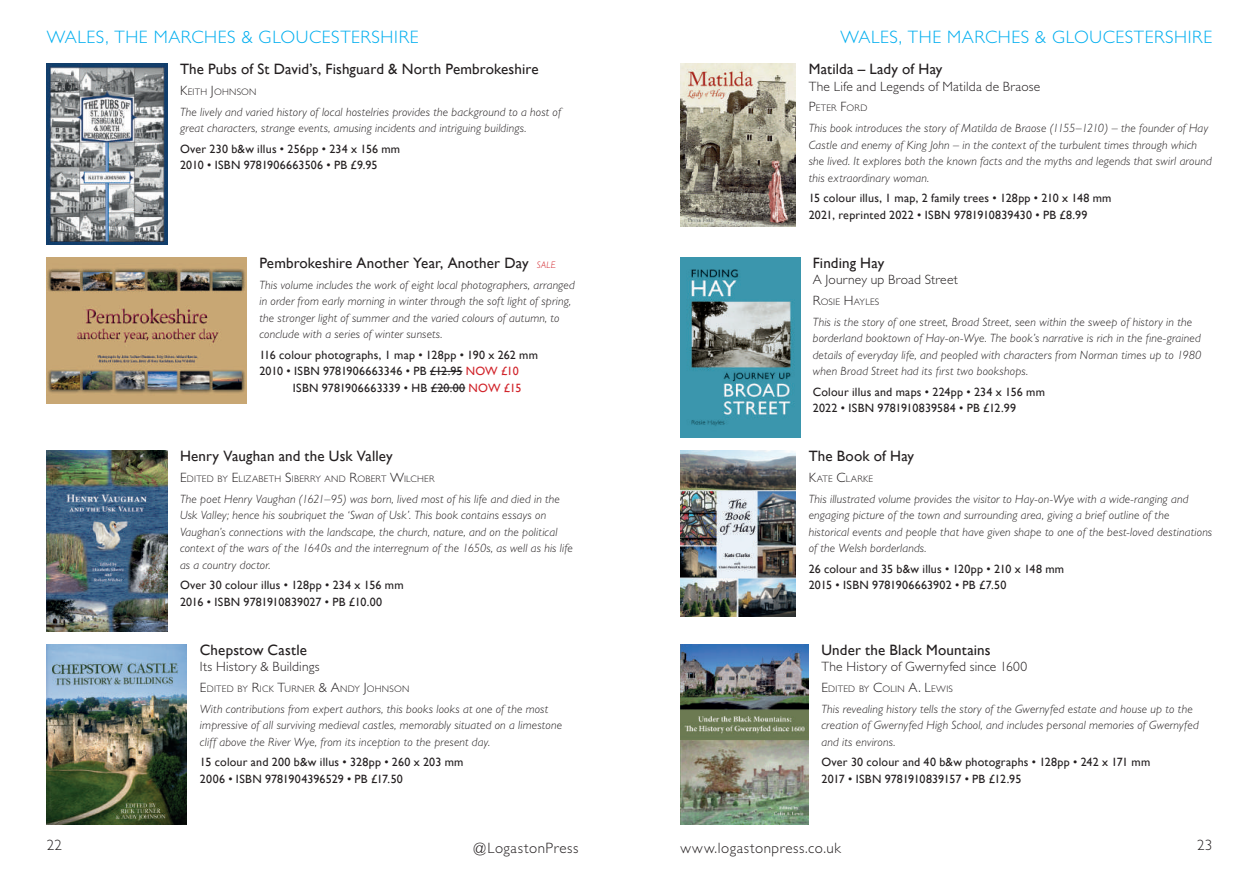
<style>
.page{position:relative;width:1259px;height:893px;background:#fff}
.page>*{position:absolute;margin:0;border:0;box-sizing:border-box;transform-origin:0 0}
.t1{font:300 18px "Gill Sans";letter-spacing:.035em;color:#00aeef}
.t2{font:15px "Gill Sans";letter-spacing:.01em;color:#231f20}
.t3{font:300 15px "Gill Sans";letter-spacing:.035em;color:#231f20}
.t4{font:300 13.5px "Gill Sans";letter-spacing:.015em;color:#231f20}
.t5{font:italic 300 12px/16.5px "Gill Sans";letter-spacing:.015em;color:#231f20}
.t6{font:12px/16.5px "Gill Sans";letter-spacing:.015em;color:#231f20}
.t7{font:300 9.45px "Gill Sans";letter-spacing:.025em;color:#231f20}
.s1{font-size:13.5px}
.s2{font-weight:300;font-style:italic;font-size:9.45px;color:#d1232a}
.s3{color:#d1232a}
</style>
<div class="page">
<img style="left:680px;top:451px;width:116px;height:165px">
<img style="left:680px;top:644px;width:128px;height:181px">
<img style="left:47px;top:451px;width:120px;height:180px">
<img style="left:47px;top:644px;width:140px;height:181px">
<img style="left:680px;top:257px;width:120px;height:181px">
<img style="left:680px;top:64px;width:116px;height:163px">
<hr style="left:430px;top:371px;width:32px;height:1px;background:#231f20">
<hr style="left:431px;top:388px;width:34px;height:1px;background:#231f20">
<img style="left:47px;top:257px;width:200px;height:147px">
<img style="left:47px;top:64px;width:120px;height:180px">
<h1 class="t1" style="left:47px;top:26px;width:237px">WALES, THE MARCHES &amp; Gloucestershire</h1>
<h1 class="t1" style="left:840px;top:26px;width:237px">WALES, THE MARCHES &amp; Gloucestershire</h1>
<p class="t2" style="left:180px;top:60px;width:360px">The Pubs of St David’s, Fishguard &amp; North Pembrokeshire</p>
<p class="t7" style="left:180px;top:86px;width:78px"><span class="s1">K</span>EITH <span class="s1">J</span>OHNSON</p>
<p class="t5" style="left:180px;top:104px;width:382px">The lively and varied history of local hostelries provides the background to a host of great characters, strange events, amusing incidents and intriguing buildings.</p>
<p class="t6" style="left:180px;top:141px;width:222px">Over 230 b&amp;w illus • 256pp • 234 x 156 mm<br>2010 • ISBN 9781906663506 • PB £9.95</p>
<p class="t2" style="left:259px;top:254px;width:298px">Pembrokeshire Another Year, Another Day <span class="s2">SALE</span></p>
<p class="t5" style="left:259px;top:276px;width:317px">This volume includes the work of eight local photographers, arranged in order from early morning in winter through the soft light of spring, the stronger light of summer and the varied colours of autumn, to conclude with a series of winter sunsets.</p>
<p class="t6" style="left:259px;top:347px;width:280px">116 colour photographs, 1 map • 128pp • 190 x 262 mm<br>2010 • ISBN 9781906663346 • PB £12.95 <span class="s3">NOW £10</span></p>
<p class="t6" style="left:293px;top:380px;width:230px">ISBN 9781906663339 • HB £20.00 <span class="s3">NOW £15</span></p>
<p class="t2" style="left:180px;top:447px;width:214px">Henry Vaughan and the Usk Valley</p>
<p class="t7" style="left:180px;top:473px;width:256px"><span class="s1">E</span>DITED BY <span class="s1">E</span>LIZABETH <span class="s1">S</span>IBERRY AND <span class="s1">R</span>OBERT <span class="s1">W</span>ILCHER</p>
<p class="t5" style="left:180px;top:490px;width:394px">The poet Henry Vaughan (1621–95) was born, lived most of his life and died in the Usk Valley; hence his soubriquet the ‘Swan of Usk’. This book contains essays on Vaughan’s connections with the landscape, the church, nature, and on the political context of the wars of the 1640s and the interregnum of the 1650s, as well as his life as a country doctor.</p>
<p class="t6" style="left:180px;top:577px;width:225px">Over 30 colour illus • 128pp • 234 x 156 mm<br>2016 • ISBN 9781910839027 • PB £10.00</p>
<p class="t2" style="left:200px;top:641px;width:109px">Chepstow Castle</p>
<p class="t4" style="left:200px;top:659px;width:121px">Its History &amp; Buildings</p>
<p class="t7" style="left:200px;top:683px;width:211px"><span class="s1">E</span>DITED BY <span class="s1">R</span>ICK <span class="s1">T</span>URNER <span class="s1">&amp; A</span>NDY <span class="s1">J</span>OHNSON</p>
<p class="t5" style="left:200px;top:700px;width:364px">With contributions from expert authors, this books looks at one of the most impressive of all surviving medieval castles, memorably situated on a limestone cliff above the River Wye, from its inception to the present day.</p>
<p class="t6" style="left:200px;top:754px;width:265px">15 colour and 200 b&amp;w illus • 328pp • 260 x 203 mm<br>2006 • ISBN 9781904396529 • PB £17.50</p>
<p class="t2" style="left:808px;top:60px;width:135px">Matilda – Lady of Hay</p>
<p class="t4" style="left:808px;top:79px;width:233px">The Life and Legends of Matilda de Braose</p>
<p class="t7" style="left:808px;top:103px;width:60px"><span class="s1">P</span>ETER <span class="s1">F</span>ORD</p>
<p class="t5" style="left:808px;top:120px;width:404px">This book introduces the story of Matilda de Braose (1155–1210) – the founder of Hay Castle and enemy of King John – in the context of the turbulent times through which she lived. It explores both the known facts and the myths and legends that swirl around this extraordinary woman.</p>
<p class="t6" style="left:808px;top:190px;width:304px">15 colour illus, 1 map, 2 family trees • 128pp • 210 x 148 mm<br>2021, reprinted 2022 • ISBN 9781910839430 • PB £8.99</p>
<p class="t2" style="left:813px;top:254px;width:73px">Finding Hay</p>
<p class="t4" style="left:813px;top:272px;width:146px">A Journey up Broad Street</p>
<p class="t7" style="left:813px;top:296px;width:68px"><span class="s1">R</span>OSIE <span class="s1">H</span> AYLES</p>
<p class="t5" style="left:813px;top:313px;width:390px">This is the story of one street, Broad Street, seen within the sweep of history in the borderland booktown of Hay-on-Wye. The book’s narrative is rich in the fine-grained details of everyday life, and peopled with characters from Norman times up to 1980 when Broad Street had its first two bookshops.</p>
<p class="t6" style="left:813px;top:384px;width:234px">Colour illus and maps • 224pp • 234 x 156 mm<br>2022 • ISBN 9781910839584 • PB £12.99</p>
<p class="t2" style="left:808px;top:447px;width:107px">The Book of Hay</p>
<p class="t7" style="left:808px;top:473px;width:66px"><span class="s1">K</span>ATE <span class="s1">C</span>LARKE</p>
<p class="t5" style="left:808px;top:490px;width:405px">This illustrated volume provides the visitor to Hay-on-Wye with a wide-ranging and engaging picture of the town and surrounding area, giving a brief outline of the historical events and people that have given shape to one of the best-loved destinations of the Welsh borderlands.</p>
<p class="t6" style="left:808px;top:561px;width:257px">26 colour and 35 b&amp;w illus • 120pp • 210 x 148 mm<br>2015 • ISBN 9781906663902 • PB £7.50</p>
<p class="t2" style="left:821px;top:641px;width:171px">Under the Black Mountains</p>
<p class="t4" style="left:821px;top:659px;width:207px">The History of Gwernyfed since 1600</p>
<p class="t7" style="left:821px;top:683px;width:133px"><span class="s1">E</span>DITED BY <span class="s1">C</span>OLIN <span class="s1">A. L</span>EWIS</p>
<p class="t5" style="left:821px;top:700px;width:379px">This revealing history tells the story of the Gwernyfed estate and house up to the creation of Gwernyfed High School, and includes personal memories of Gwernyfed and its environs.</p>
<p class="t6" style="left:821px;top:754px;width:330px">Over 30 colour and 40 b&amp;w photographs • 128pp • 242 x 171 mm<br>2017 • ISBN 9781910839157 • PB £12.95</p>
<p class="t3" style="left:47px;top:837px;width:17px">22</p>
<p class="t3" style="left:474px;top:839px;width:106px">@LogastonPress</p>
<p class="t3" style="left:680px;top:839px;width:162px">www.logastonpress.co.uk</p>
<p class="t3" style="left:1197px;top:837px;width:17px">23</p>
</div>
